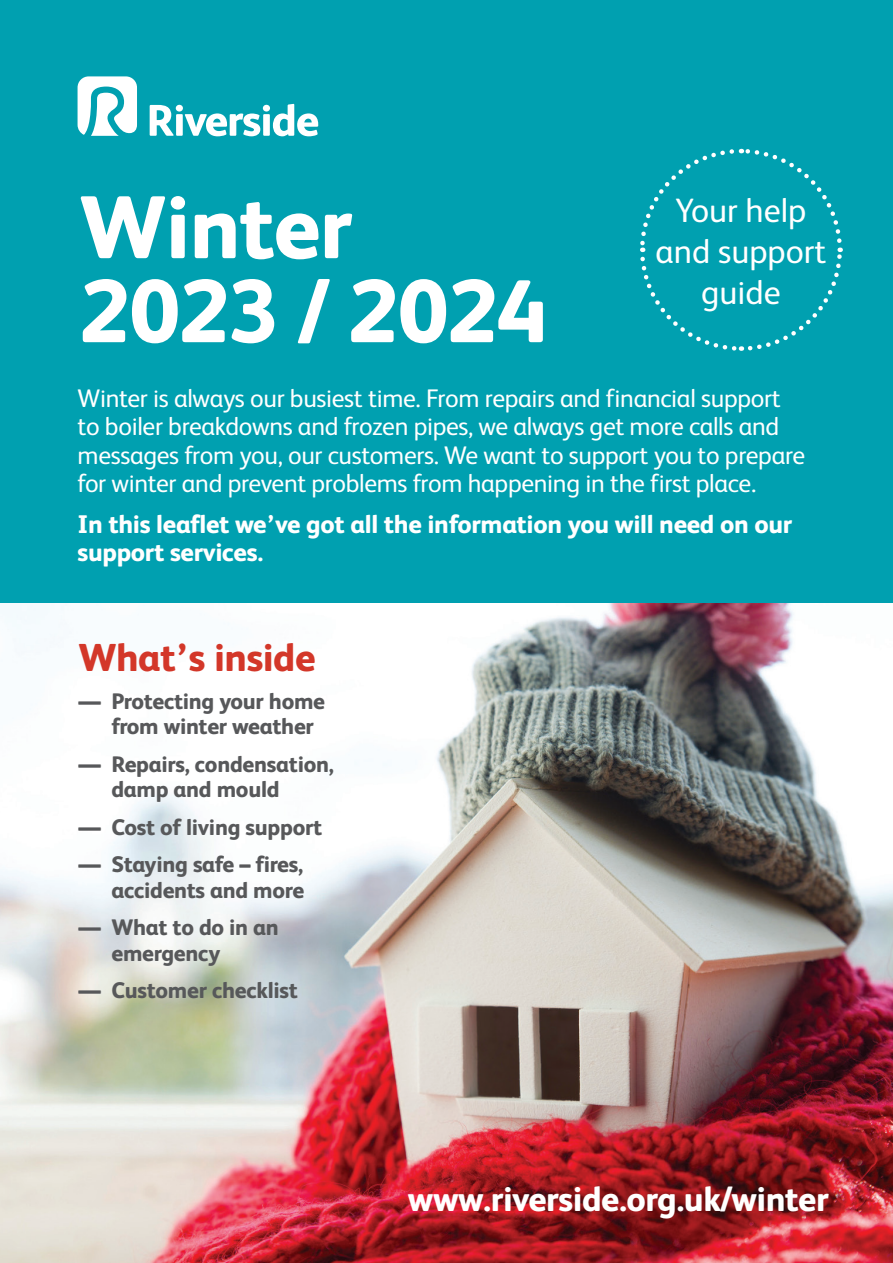
<style>
.page{position:relative;width:893px;height:1263px;background:#00a0b0}
.page>*{position:absolute;margin:0;border:0;box-sizing:border-box;transform-origin:0 0}
.t1{font:800 89.1px "FS Albert";letter-spacing:-.01em;color:#fff}
.t2{font:800 39px "FS Albert";letter-spacing:-.015em;color:#d33729}
.t3{font:800 34.5px "FS Albert";letter-spacing:-.015em;color:#fff}
.t4{font:33.9px/40.7px "FS Albert";color:#fff;text-align:center}
.t5{font:25.5px/28.5px "FS Albert";letter-spacing:-.015em;color:#fff}
.t6{font:800 25.5px/28.5px "FS Albert";letter-spacing:-.015em;color:#fff}
.t7{font:800 22.5px/25.5px "FS Albert";letter-spacing:-.015em;color:#57585a}
</style>
<div class="page">
<img style="left:0;top:604px;width:893px;height:659px">
<svg style="left:150px;top:104px;width:168px;height:32px"></svg>
<svg style="left:78px;top:76px;width:59px;height:60px"></svg>
<svg style="left:640px;top:148px;width:203px;height:203px"></svg>
<p class="t1" style="left:79px;top:163px;width:275px">Winter</p>
<p class="t1" style="left:79px;top:247px;width:470px">2023 / 2024</p>
<p class="t4" style="left:675px;top:189px;width:133px">Your help</p>
<p class="t4" style="left:655px;top:229px;width:172px">and support guide</p>
<p class="t5" style="left:78px;top:382px;width:729px">Winter is always our busiest time. From repairs and financial support to boiler breakdowns and frozen pipes, we always get more calls and messages from you, our customers. We want to support you to prepare for winter and prevent problems from happening in the first place.</p>
<p class="t6" style="left:78px;top:508px;width:716px">In this leaflet we’ve got all the information you will need on our support services.</p>
<p class="t2" style="left:78px;top:629px;width:239px">What’s inside</p>
<p class="t7" style="left:111px;top:687px;width:215px;text-indent:-33px">— Protecting your home from winter weather</p>
<p class="t7" style="left:111px;top:750px;width:224px;text-indent:-33px">— Repairs, condensation, damp and mould</p>
<p class="t7" style="left:78px;top:813px;width:245px">— Cost of living support</p>
<p class="t7" style="left:78px;top:851px;width:227px;text-align:right">— Staying safe – fires, accidents and more</p>
<p class="t7" style="left:111px;top:914px;width:169px;text-indent:-33px">— What to do in an emergency</p>
<p class="t7" style="left:78px;top:977px;width:221px">— Customer checklist</p>
<p class="t3" style="left:408px;top:1174px;width:422px">www.riverside.org.uk/winter</p>
</div>
